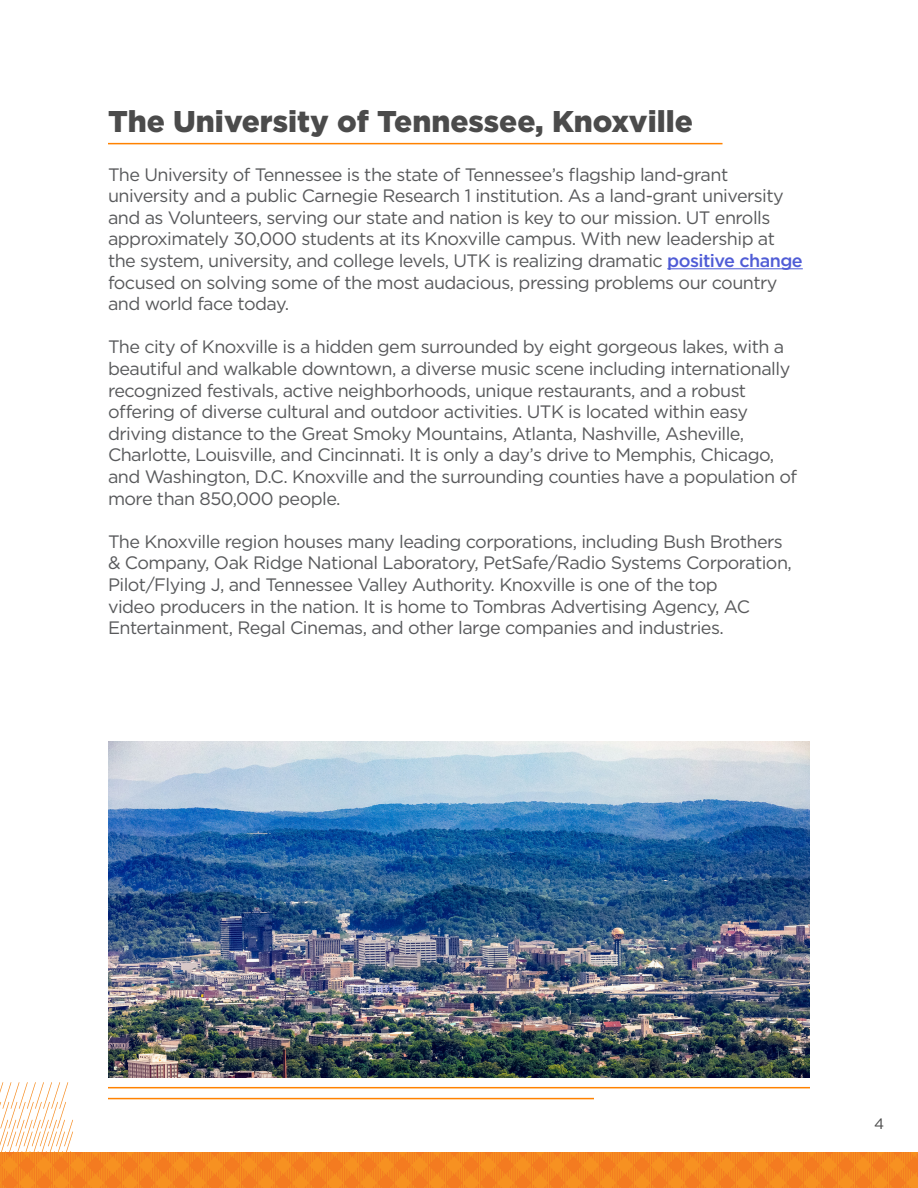
<style>
.page{position:relative;width:918px;height:1188px;background:#fff}
.page>*{position:absolute;margin:0;border:0;box-sizing:border-box;transform-origin:0 0}
.t1{font:900 30px "Gotham";color:#4b4b4b}
.t2{font:18px/21.6px "Gotham";letter-spacing:-.03em;color:#58595b}
.t3{font:15px "Gotham";color:#4b4b4b}
.s1{font-weight:500;color:#4f5cd6}
</style>
<div class="page">
<svg style="left:0;top:1082px;width:73px;height:70px"></svg>
<img style="left:0;top:1152px;width:54px;height:36px">
<img style="left:765px;top:1152px;width:40px;height:36px">
<img style="left:684px;top:1152px;width:81px;height:36px">
<img style="left:805px;top:1152px;width:68px;height:36px">
<img style="left:355px;top:1152px;width:41px;height:36px">
<img style="left:274px;top:1152px;width:81px;height:36px">
<img style="left:396px;top:1152px;width:68px;height:36px">
<img style="left:150px;top:1152px;width:41px;height:36px">
<img style="left:54px;top:1152px;width:96px;height:36px">
<img style="left:191px;top:1152px;width:83px;height:36px">
<img style="left:873px;top:1152px;width:45px;height:36px">
<img style="left:560px;top:1152px;width:41px;height:36px">
<img style="left:464px;top:1152px;width:96px;height:36px">
<img style="left:601px;top:1152px;width:83px;height:36px">
<hr style="left:667px;top:268px;width:136px;height:1px;background:#4f5cd6">
<hr style="left:108px;top:143px;width:615px;height:1px;background:#ff8200">
<img style="left:108px;top:742px;width:702px;height:336px">
<hr style="left:108px;top:1087px;width:702px;height:1px;background:#ff8200">
<hr style="left:108px;top:1098px;width:486px;height:1px;background:#ff8200">
<h1 class="t1" style="left:108px;top:101px;width:586px">The University of Tennessee, Knoxville</h1>
<p class="t2" style="left:108px;top:163px;width:696px">The University of Tennessee is the state of Tennessee’s flagship land-grant university and a public Carnegie Research 1 institution. As a land-grant university and as Volunteers, serving our state and nation is key to our mission. UT enrolls approximately 30,000 students at its Knoxville campus. With new leadership at the system, university, and college levels, UTK is realizing dramatic <span class="s1">positive change </span>focused on solving some of the most audacious, pressing problems our country and world face today.</p>
<p class="t2" style="left:108px;top:336px;width:691px">The city of Knoxville is a hidden gem surrounded by eight gorgeous lakes, with a beautiful and walkable downtown, a diverse music scene including internationally recognized festivals, active neighborhoods, unique restaurants, and a robust offering of diverse cultural and outdoor activities. UTK is located within easy driving distance to the Great Smoky Mountains, Atlanta, Nashville, Asheville, Charlotte, Louisville, and Cincinnati. It is only a day’s drive to Memphis, Chicago, and Washington, D.C. Knoxville and the surrounding counties have a population of more than 850,000 people.</p>
<p class="t2" style="left:108px;top:530px;width:685px">The Knoxville region houses many leading corporations, including Bush Brothers &amp; Company, Oak Ridge National Laboratory, PetSafe/Radio Systems Corporation, Pilot/Flying J, and Tennessee Valley Authority. Knoxville is one of the top<br>video producers in the nation. It is home to Tombras Advertising Agency, AC Entertainment, Regal Cinemas, and other large companies and industries.</p>
<p class="t3" style="left:874px;top:1115px;width:12px">4</p>
</div>
